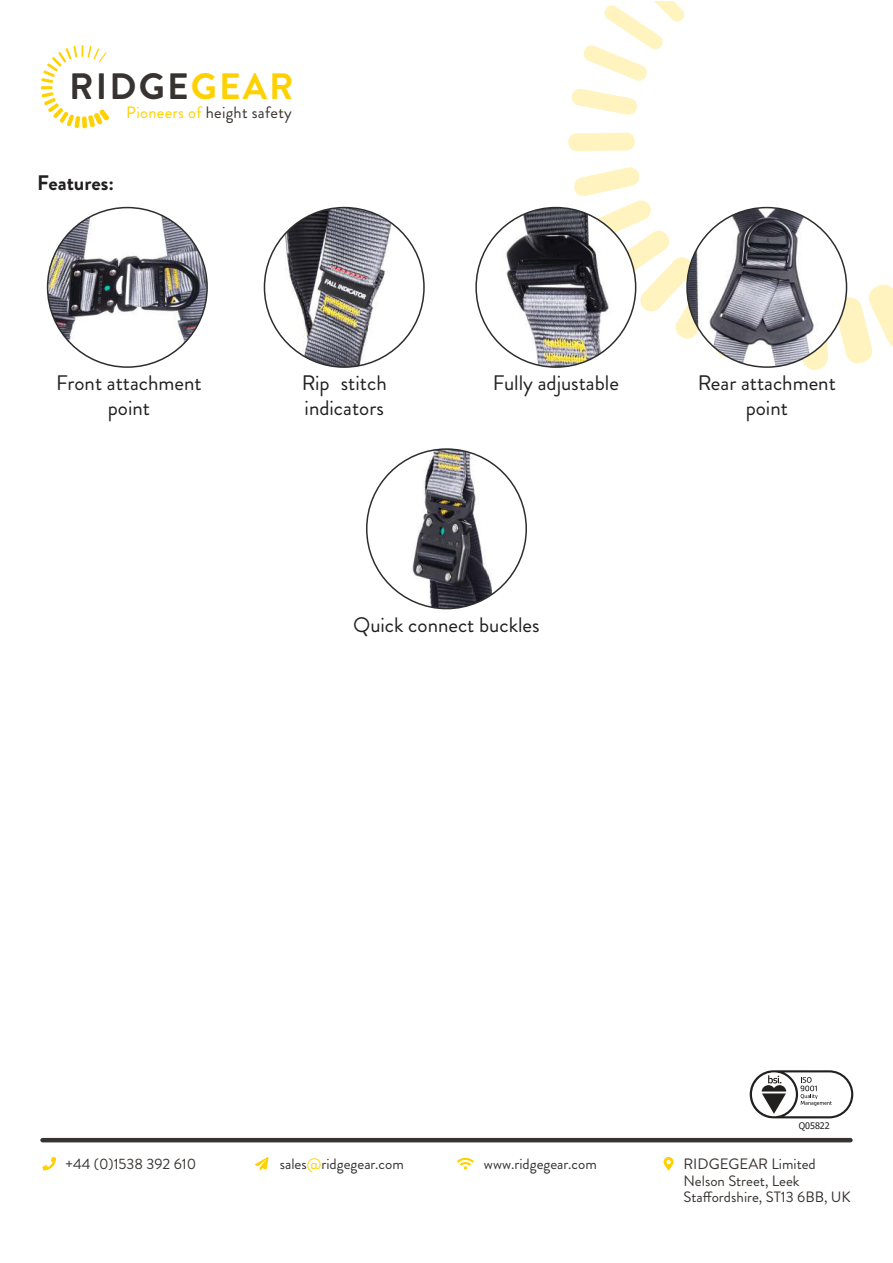
<style>
.page{position:relative;width:893px;height:1263px;background:#fff}
.page>*{position:absolute;margin:0;border:0;box-sizing:border-box;transform-origin:0 0}
.t1{font:700 36.6px "Brandon Grotesque";letter-spacing:.06em;color:#373331}
.t2{font:21px/25.2px "Brandon Grotesque";color:#221f1f}
.t3{font:700 21px "Brandon Grotesque";color:#221f1f}
.t4{font:16.5px "Brandon Grotesque";letter-spacing:.015em;color:#373331}
.t5{font:15px/16.5px "Brandon Grotesque";color:#373331}
.t6{font:9px "Tahoma";color:#221f1f}
.s1{color:#ffd100}
</style>
<div class="page">
<svg style="left:41px;top:45px;width:68px;height:83px"></svg>
<hr style="left:43px;top:1138px;width:807px;height:4px;background:#373331">
<svg style="left:42px;top:1157px;width:14px;height:13px"></svg>
<svg style="left:255px;top:1157px;width:14px;height:14px"></svg>
<svg style="left:457px;top:1157px;width:17px;height:12px"></svg>
<svg style="left:663px;top:1157px;width:11px;height:13px"></svg>
<svg style="left:583px;top:2px;width:102px;height:79px"></svg>
<svg style="left:571px;top:88px;width:67px;height:27px"></svg>
<svg style="left:568px;top:133px;width:67px;height:18px"></svg>
<svg style="left:574px;top:167px;width:217px;height:201px"></svg>
<svg style="left:800px;top:338px;width:28px;height:32px"></svg>
<svg style="left:834px;top:283px;width:59px;height:81px"></svg>
<svg style="left:750px;top:1070px;width:103px;height:48px"></svg>
<img style="left:490px;top:208px;width:146px;height:159px">
<img style="left:48px;top:208px;width:159px;height:159px;border-radius:80px">
<img style="left:264px;top:208px;width:160px;height:159px;border-radius:80px">
<img style="left:687px;top:208px;width:159px;height:159px;border-radius:80px">
<img style="left:367px;top:449px;width:159px;height:160px;border-radius:80px">
<h1 class="t1" style="left:69px;top:65px;width:226px">RIDGE<span class="s1">GEAR</span></h1>
<p class="t4" style="left:126px;top:107px;width:167px"><span class="s1">Pioneers of</span> height safety</p>
<h2 class="t3" style="left:37px;top:175px;width:78px">Features:</h2>
<h2 class="t2" style="left:56px;top:373px;width:147px">Front attachment</h2>
<h2 class="t2" style="left:493px;top:373px;width:128px">Fully adjustable</h2>
<h2 class="t2" style="left:108px;top:398px;width:44px">point</h2>
<h2 class="t2" style="left:302px;top:373px;width:87px">Rip stitch indicators</h2>
<h2 class="t2" style="left:353px;top:615px;width:188px">Quick connect buckles</h2>
<h2 class="t2" style="left:698px;top:373px;width:140px;text-align:center">Rear attachment point</h2>
<p class="t6" style="left:799px;top:1122px;width:32px">Q05822</p>
<p class="t5" style="left:65px;top:1158px;width:132px">+44 (0)1538 392 610</p>
<p class="t5" style="left:280px;top:1158px;width:126px">sales<span class="s1">@</span>ridgegear.com</p>
<p class="t5" style="left:484px;top:1158px;width:114px">www.ridgegear.com</p>
<p class="t5" style="left:684px;top:1158px;width:169px">RIDGEGEAR Limited<br>Nelson Street, Leek<br>Staffordshire, ST13 6BB, UK</p>
</div>
